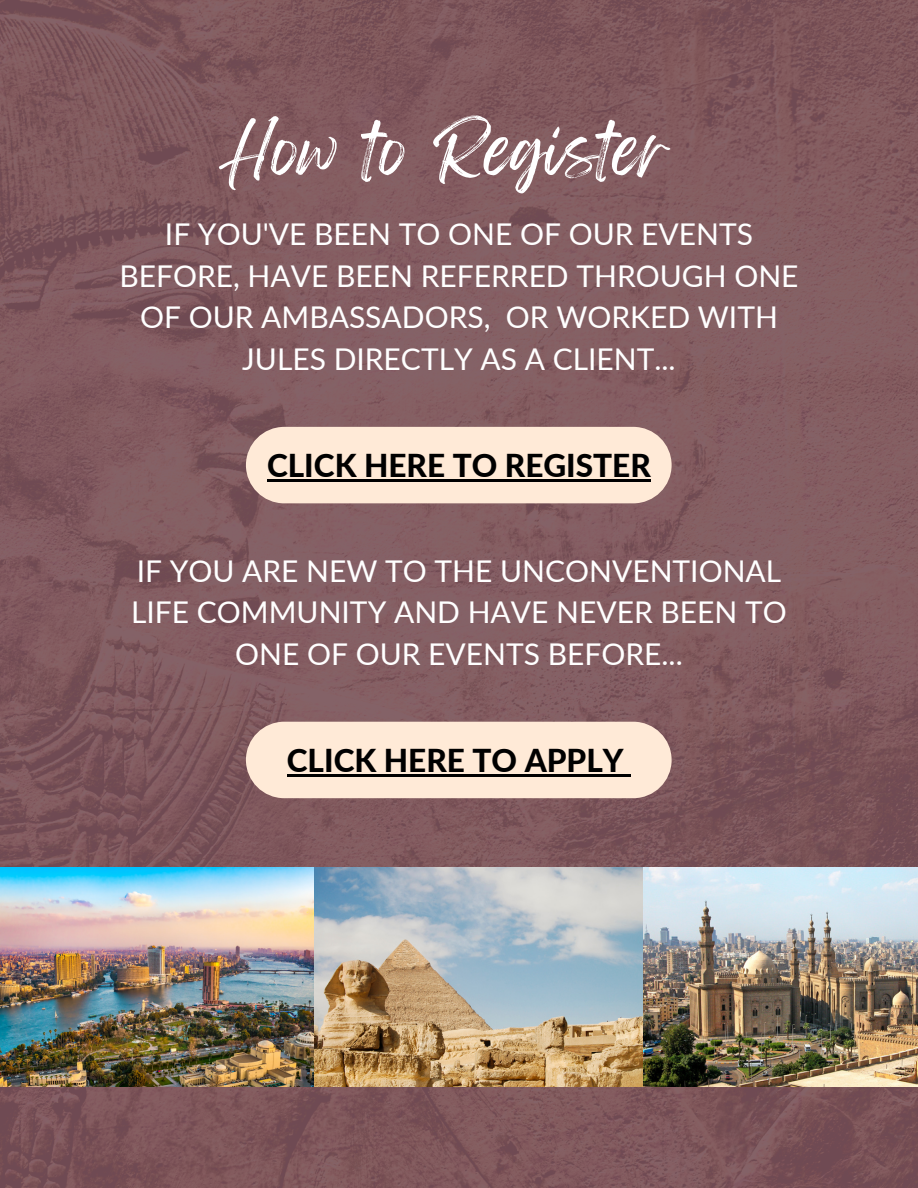
<style>
.page{position:relative;width:918px;height:1188px;background:#fff}
.page>*{position:absolute;margin:0;border:0;box-sizing:border-box;transform-origin:0 0}
.t1{font:60px "Feeling Passionate";letter-spacing:.02em;color:#fff}
.t2{font:800 31.5px "Lato";color:#000}
.t3{font:30px/41.7px "Lato";color:#fff;text-align:center}
</style>
<div class="page">
<img style="left:0;top:0;width:918px;height:1188px">
<div style="left:246px;top:427px;width:426px;height:76px;background:#ffead7;border-radius:38px"></div>
<hr style="left:267px;top:479px;width:384px;height:3px;background:#000">
<div style="left:246px;top:722px;width:426px;height:76px;background:#ffead7;border-radius:38px"></div>
<hr style="left:287px;top:774px;width:337px;height:2px;background:#000">
<svg style="left:624px;top:774px;width:7px;height:2px"></svg>
<img style="left:0;top:867px;width:918px;height:220px">
<h1 class="t1" style="left:220px;top:101px;width:450px">How to Register</h1>
<p class="t3" style="left:119px;top:213px;width:681px">IF YOU'VE BEEN TO ONE OF OUR EVENTS BEFORE, HAVE BEEN REFERRED THROUGH ONE OF OUR AMBASSADORS, OR WORKED WITH JULES DIRECTLY AS A CLIENT...</p>
<p class="t2" style="left:267px;top:446px;width:385px">CLICK HERE TO REGISTER</p>
<p class="t3" style="left:131px;top:549px;width:657px">IF YOU ARE NEW TO THE UNCONVENTIONAL<br>LIFE COMMUNITY AND HAVE NEVER BEEN TO<br>ONE OF OUR EVENTS BEFORE...</p>
<p class="t2" style="left:287px;top:741px;width:338px">CLICK HERE TO APPLY</p>
</div>
